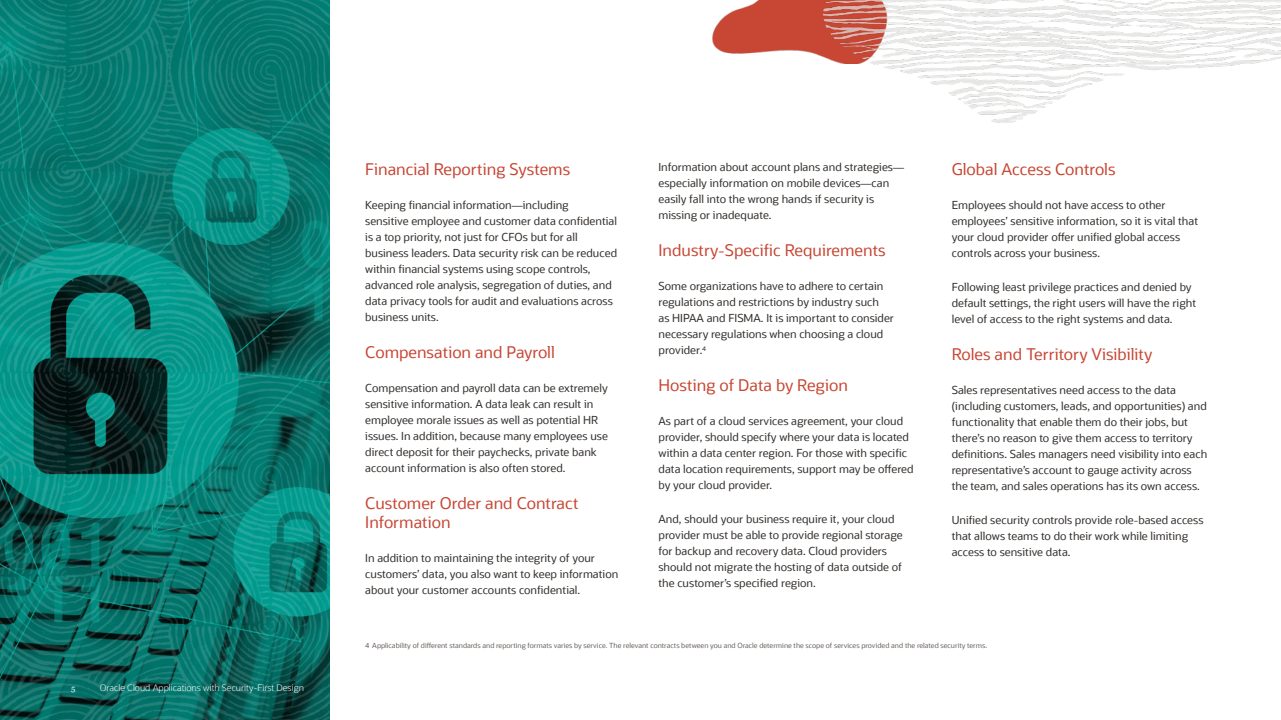
<style>
.page{position:relative;width:1281px;height:720px;background:#fff}
.page>*{position:absolute;margin:0;border:0;box-sizing:border-box;transform-origin:0 0}
.t1{font:16px/19.2px "Oracle Sans";color:#c74634}
.t2{font:11px/16px "Oracle Sans";color:#312d2a}
.t3{font:300 9px "Oracle Sans";color:#fff}
.t4{font:8px "Georgia";color:#fff}
.t5{font:7px "Oracle Sans";color:#67605b}
</style>
<div class="page">
<img style="left:0;top:0;width:329px;height:720px">
<img style="left:712px;top:0;width:111px;height:57px">
<img style="left:823px;top:0;width:457px;height:123px">
<p class="t4" style="left:71px;top:682px;width:6px">5</p>
<p class="t3" style="left:100px;top:683px;width:206px">Oracle Cloud Applications with Security-First Design</p>
<h2 class="t1" style="left:365px;top:159px;width:206px">Financial Reporting Systems</h2>
<p class="t2" style="left:365px;top:197px;width:253px">Keeping financial information—including<br>sensitive employee and customer data confidential</p>
<p class="t2" style="left:365px;top:229px;width:253px">is a top priority, not just for CFOs but for all business leaders. Data security risk can be reduced</p>
<p class="t2" style="left:365px;top:261px;width:227px">within financial systems using scope controls,</p>
<p class="t2" style="left:365px;top:277px;width:249px;text-align:justify">advanced role analysis, segregation of duties, and data privacy tools for audit and evaluations across business units.</p>
<h2 class="t1" style="left:365px;top:343px;width:191px">Compensation and Payroll</h2>
<p class="t2" style="left:365px;top:380px;width:244px">Compensation and payroll data can be extremely sensitive information. A data leak can result in employee morale issues as well as potential HR issues. In addition, because many employees use direct deposit for their paychecks, private bank account information is also often stored.</p>
<h2 class="t1" style="left:365px;top:494px;width:215px">Customer Order and Contract<br>Information</h2>
<p class="t2" style="left:365px;top:550px;width:254px">In addition to maintaining the integrity of your customers’ data, you also want to keep information</p>
<p class="t2" style="left:365px;top:582px;width:216px">about your customer accounts confidential.</p>
<p class="t2" style="left:658px;top:159px;width:247px">Information about account plans and strategies— especially information on mobile devices—can easily fall into the wrong hands if security is missing or inadequate.</p>
<h2 class="t1" style="left:658px;top:241px;width:228px">Industry-Specific Requirements</h2>
<p class="t2" style="left:658px;top:278px;width:237px">Some organizations have to adhere to certain regulations and restrictions by industry such<br>as HIPAA and FISMA. It is important to consider necessary regulations when choosing a cloud provider.<sup>4</sup></p>
<h2 class="t1" style="left:658px;top:376px;width:191px">Hosting of Data by Region</h2>
<p class="t2" style="left:658px;top:413px;width:252px">As part of a cloud services agreement, your cloud provider, should specify where your data is located</p>
<p class="t2" style="left:658px;top:446px;width:257px">within a data center region. For those with specific data location requirements, support may be offered</p>
<p class="t2" style="left:658px;top:478px;width:115px">by your cloud provider.</p>
<p class="t2" style="left:658px;top:512px;width:245px">And, should your business require it, your cloud provider must be able to provide regional storage for backup and recovery data. Cloud providers should not migrate the hosting of data outside of</p>
<p class="t2" style="left:658px;top:576px;width:159px">the customer’s specified region.</p>
<h2 class="t1" style="left:951px;top:159px;width:165px">Global Access Controls</h2>
<p class="t2" style="left:951px;top:197px;width:248px">Employees should not have access to other employees’ sensitive information, so it is vital that</p>
<p class="t2" style="left:951px;top:229px;width:230px">your cloud provider offer unified global access</p>
<p class="t2" style="left:951px;top:245px;width:150px">controls across your business.</p>
<p class="t2" style="left:951px;top:279px;width:241px">Following least privilege practices and denied by</p>
<p class="t2" style="left:951px;top:295px;width:246px">default settings, the right users will have the right</p>
<p class="t2" style="left:951px;top:311px;width:222px">level of access to the right systems and data.</p>
<h2 class="t1" style="left:951px;top:345px;width:202px">Roles and Territory Visibility</h2>
<p class="t2" style="left:951px;top:382px;width:256px">Sales representatives need access to the data (including customers, leads, and opportunities) and functionality that enable them do their jobs, but there’s no reason to give them access to territory</p>
<p class="t2" style="left:951px;top:446px;width:257px">definitions. Sales managers need visibility into each</p>
<p class="t2" style="left:951px;top:462px;width:249px">representative’s account to gauge activity across the team, and sales operations has its own access.</p>
<p class="t2" style="left:951px;top:512px;width:253px">Unified security controls provide role-based access</p>
<p class="t2" style="left:951px;top:528px;width:238px">that allows teams to do their work while limiting access to sensitive data.</p>
<p class="t5" style="left:365px;top:641px;width:623px">4 Applicability of different standards and reporting formats varies by service. The relevant contracts between you and Oracle determine the scope of services provided and the related security terms.</p>
</div>
